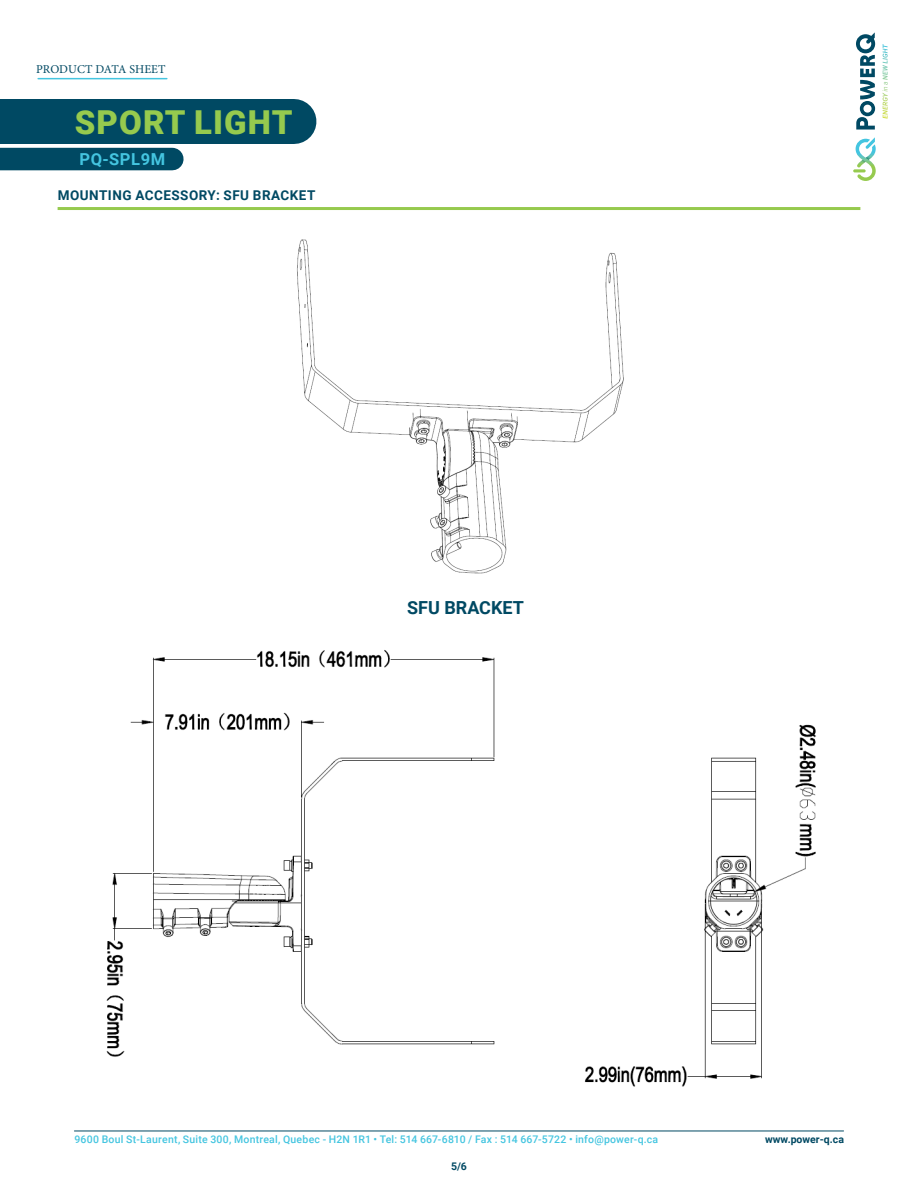
<style>
.page{position:relative;width:918px;height:1188px;background:#fff}
.page>*{position:absolute;margin:0;border:0;box-sizing:border-box;transform-origin:0 0}
.t1{font:900 33px "Roboto";letter-spacing:.035em;color:#96ca4e}
.t2{font:700 18px "Roboto";color:#004963}
.t3{font:700 16.5px "Roboto";letter-spacing:.035em;color:#44c5e0}
.t4{font:700 13.5px "Roboto";letter-spacing:.035em;color:#004963}
.t5{font:12px "Minion Pro";color:#004963}
.t6{font:500 10.5px "Roboto";letter-spacing:.02em;color:#44c5e0}
.t7{font:700 10.5px "Roboto";color:#004963}
</style>
<div class="page">
<svg style="left:856px;top:32px;width:19px;height:98px"></svg>
<svg style="left:853px;top:137px;width:23px;height:44px"></svg>
<svg style="left:883px;top:44px;width:5px;height:62px"></svg>
<hr style="left:38px;top:78px;width:129px;height:1px;background:#44c5e0">
<hr style="left:74px;top:1131px;width:770px;height:1px;background:#004963">
<hr style="left:58px;top:207px;width:802px;height:3px;background:#96ca4e">
<img style="left:106px;top:650px;width:710px;height:437px">
<img style="left:297px;top:239px;width:327px;height:335px">
<div style="left:0;top:99px;width:294px;height:45px;background:#004963"></div>
<div style="left:0;top:148px;width:172px;height:22px;background:#004963"></div>
<p class="t5" style="left:36px;top:61px;width:131px">PRODUCT DATA SHEET</p>
<h1 class="t1" style="left:75px;top:99px;width:219px">SPORT LIGHT</h1>
<h3 class="t3" style="left:80px;top:148px;width:87px">PQ-SPL9M</h3>
<p class="t4" style="left:58px;top:186px;width:259px">MOUNTING ACCESSORY: SFU BRACKET</p>
<h2 class="t2" style="left:407px;top:595px;width:118px">SFU BRACKET</h2>
<p class="t6" style="left:74px;top:1132px;width:585px">9600 Boul St-Laurent, Suite 300, Montreal, Quebec - H2N 1R1 • Tel: 514 667-6810 / Fax : 514 667-5722 • info@power-q.ca</p>
<p class="t7" style="left:765px;top:1132px;width:80px">www.power-q.ca</p>
<p class="t7" style="left:451px;top:1158px;width:17px">5/6</p>
</div>
